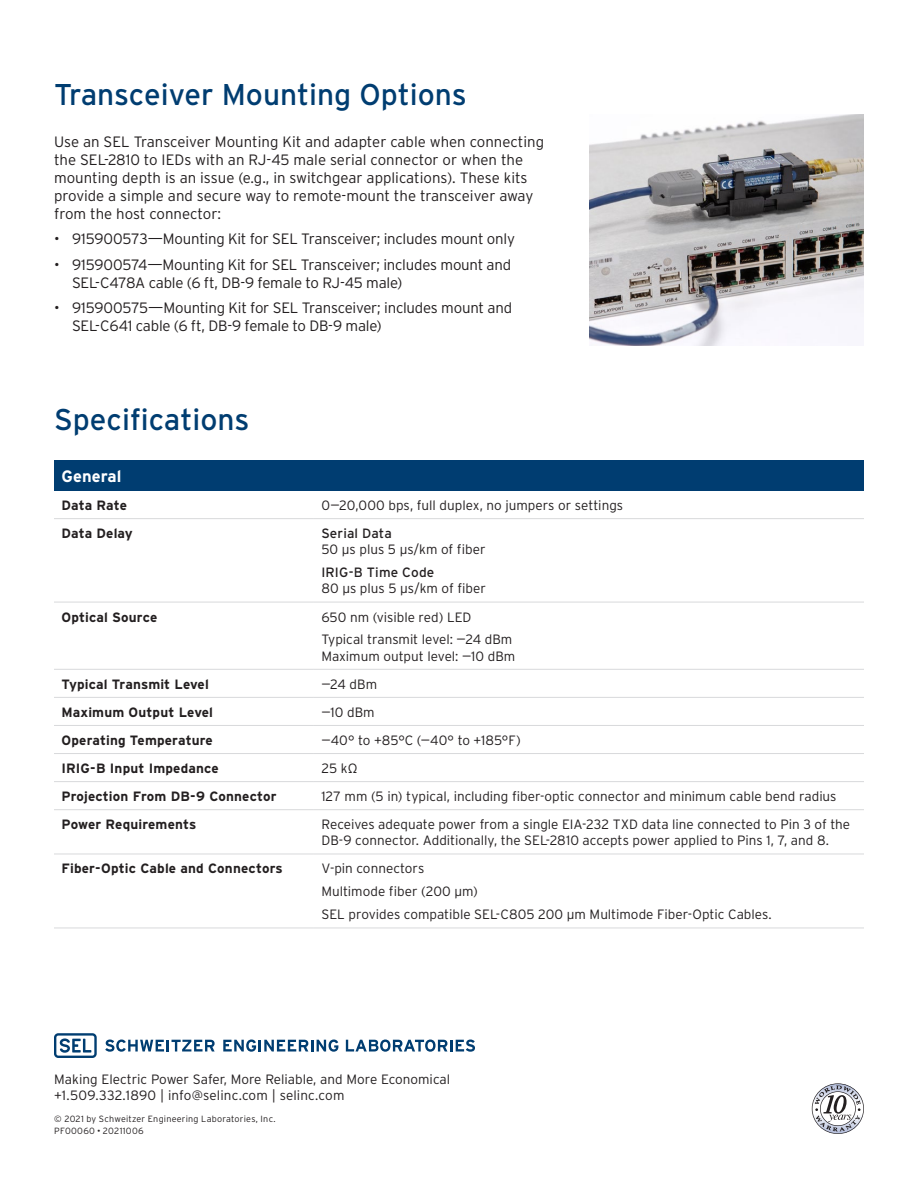
<style>
.page{position:relative;width:918px;height:1188px;background:#fff}
.page>*{position:absolute;margin:0;border:0;box-sizing:border-box;transform-origin:0 0}
.Heading___h1{font:30px "Interstate Poly";color:#003d71}
.Spec_Table_Header{font:700 16.5px "Interstate Poly";letter-spacing:.005em;color:#fff}
.Body_Copy___p{font:300 15px/18px "Interstate Poly";letter-spacing:-.01em;color:#231f20}
.Table_Body{font:300 13.5px/16.2px "Interstate Poly";color:#231f20}
.Table_Heading{font:700 13.5px "Interstate Poly";letter-spacing:.01em;color:#231f20}
.Table_Subhead{font:13.5px "Interstate Poly";letter-spacing:.01em;color:#231f20}
.t1{font:300 9px "Interstate Poly";letter-spacing:.025em;color:#231f20}
.s1{font-weight:900}
</style>
<div class="page">
<svg style="left:812px;top:1083px;width:52px;height:51px"></svg>
<div style="left:54px;top:460px;width:810px;height:31px;background:#003d71"></div>
<hr style="left:54px;top:518px;width:260px;height:1px;background:#d8d9db">
<hr style="left:314px;top:518px;width:550px;height:1px;background:#d8d9db">
<hr style="left:54px;top:602px;width:260px;height:1px;background:#d8d9db">
<hr style="left:314px;top:602px;width:550px;height:1px;background:#d8d9db">
<hr style="left:54px;top:669px;width:260px;height:1px;background:#d8d9db">
<hr style="left:314px;top:669px;width:550px;height:1px;background:#d8d9db">
<hr style="left:54px;top:697px;width:260px;height:1px;background:#d8d9db">
<hr style="left:314px;top:697px;width:550px;height:1px;background:#d8d9db">
<hr style="left:54px;top:725px;width:260px;height:1px;background:#d8d9db">
<hr style="left:314px;top:725px;width:550px;height:1px;background:#d8d9db">
<hr style="left:54px;top:753px;width:260px;height:1px;background:#d8d9db">
<hr style="left:314px;top:753px;width:550px;height:1px;background:#d8d9db">
<hr style="left:54px;top:781px;width:260px;height:1px;background:#d8d9db">
<hr style="left:314px;top:781px;width:550px;height:1px;background:#d8d9db">
<hr style="left:54px;top:809px;width:260px;height:1px;background:#d8d9db">
<hr style="left:314px;top:809px;width:550px;height:1px;background:#d8d9db">
<hr style="left:54px;top:854px;width:260px;height:1px;background:#d8d9db">
<hr style="left:314px;top:854px;width:550px;height:1px;background:#d8d9db">
<hr style="left:54px;top:928px;width:260px;height:1px;background:#d8d9db">
<hr style="left:314px;top:928px;width:550px;height:1px;background:#d8d9db">
<svg style="left:54px;top:1033px;width:43px;height:25px"></svg>
<svg style="left:105px;top:1040px;width:110px;height:12px"></svg>
<svg style="left:223px;top:1040px;width:115px;height:12px"></svg>
<svg style="left:346px;top:1040px;width:129px;height:12px"></svg>
<img style="left:590px;top:114px;width:274px;height:232px">
<p class="Heading___h1" style="left:54px;top:73px;width:414px">Transceiver Mounting Options</p>
<p class="Body_Copy___p" style="left:54px;top:131px;width:492px">Use an SEL Transceiver Mounting Kit and adapter cable when connecting the SEL-2810 to IEDs with an RJ-45 male serial connector or when the mounting depth is an issue (e.g., in switchgear applications). These kits provide a simple and secure way to remote-mount the transceiver away from the host connector:</p>
<p class="Body_Copy___p" style="left:54px;top:229px;width:462px">• 915900573—Mounting Kit for SEL Transceiver; includes mount only</p>
<p class="Body_Copy___p" style="left:72px;top:254px;width:441px;text-indent:-18px">• 915900574—Mounting Kit for SEL Transceiver; includes mount and<br>SEL-C478A cable (6 ft, DB-9 female to RJ-45 male)</p>
<p class="Body_Copy___p" style="left:72px;top:298px;width:442px;text-indent:-18px">• 915900575—Mounting Kit for SEL Transceiver; includes mount and<br>SEL-C641 cable (6 ft, DB-9 female to DB-9 male)</p>
<p class="Heading___h1" style="left:54px;top:398px;width:197px">Specifications</p>
<p class="Spec_Table_Header" style="left:62px;top:464px;width:61px">General</p>
<p class="Table_Heading" style="left:62px;top:495px;width:67px">Data Rate</p>
<p class="Table_Body" style="left:321px;top:496px;width:303px">0–20,000 bps, full duplex, no jumpers or settings</p>
<p class="Table_Heading" style="left:62px;top:523px;width:73px">Data Delay</p>
<p class="Table_Subhead" style="left:321px;top:524px;width:72px">Serial Data</p>
<p class="Table_Body" style="left:321px;top:541px;width:166px">50 µs plus 5 µs/km of fiber</p>
<p class="Table_Subhead" style="left:321px;top:563px;width:115px">IRIG-B Time Code</p>
<p class="Table_Body" style="left:321px;top:580px;width:166px">80 μs plus 5 μs/km of fiber</p>
<p class="Table_Heading" style="left:62px;top:607px;width:97px">Optical Source</p>
<p class="Table_Body" style="left:321px;top:608px;width:151px">650 nm (visible red) LED</p>
<p class="Table_Body" style="left:321px;top:631px;width:195px">Typical transmit level: –24 dBm<br>Maximum output level: –10 dBm</p>
<p class="Table_Heading" style="left:62px;top:674px;width:149px">Typical Transmit Level</p>
<p class="Table_Body" style="left:321px;top:675px;width:57px">–24 dBm</p>
<p class="Table_Heading" style="left:62px;top:702px;width:153px">Maximum Output Level</p>
<p class="Table_Body" style="left:321px;top:703px;width:55px">–10 dBm</p>
<p class="Table_Heading" style="left:62px;top:730px;width:153px">Operating Temperature</p>
<p class="Table_Body" style="left:321px;top:731px;width:201px">–40° to +85°C (–40° to +185°F)</p>
<p class="Table_Heading" style="left:62px;top:758px;width:159px">IRIG-B Input Impedance</p>
<p class="Table_Body" style="left:321px;top:759px;width:38px">25 kΩ</p>
<p class="Table_Heading" style="left:62px;top:786px;width:217px">Projection From DB-9 Connector</p>
<p class="Table_Body" style="left:321px;top:787px;width:517px">127 mm (5 in) typical, including fiber-optic connector and minimum cable bend radius</p>
<p class="Table_Heading" style="left:62px;top:815px;width:136px">Power Requirements</p>
<p class="Table_Body" style="left:321px;top:815px;width:530px">Receives adequate power from a single EIA-232 TXD data line connected to Pin 3 of the<br>DB-9 connector. Additionally, the SEL-2810 accepts power applied to Pins 1, 7, and 8.</p>
<p class="Table_Heading" style="left:62px;top:859px;width:223px">Fiber-Optic Cable and Connectors</p>
<p class="Table_Body" style="left:321px;top:860px;width:105px">V-pin connectors</p>
<p class="Table_Body" style="left:321px;top:883px;width:158px">Multimode fiber (200 µm)</p>
<p class="Table_Body" style="left:321px;top:906px;width:452px">SEL provides compatible SEL-C805 200 µm Multimode Fiber-Optic Cables.</p>
<p class="Table_Body" style="left:54px;top:1070px;width:397px">Making Electric Power Safer, More Reliable, and More Economical +1.509.332.1890 | info@selinc.com | selinc.com</p>
<p class="t1" style="left:54px;top:1112px;width:223px">© 2021 by Schweitzer Engineering Laboratories, Inc.</p>
<p class="t1" style="left:54px;top:1124px;width:91px">PF00060 <span class="s1">·</span> 20211006</p>
</div>
